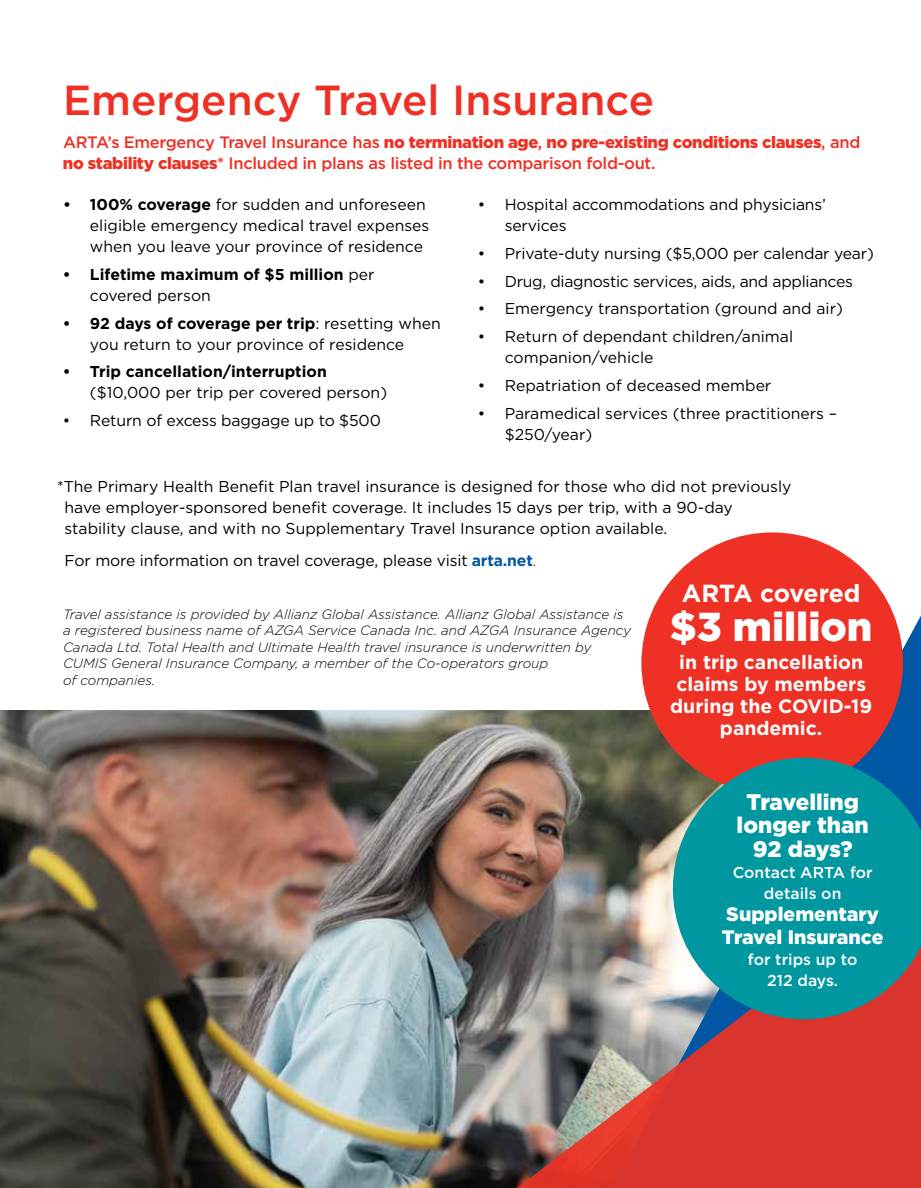
<style>
.page{position:relative;width:921px;height:1188px;background:#fff}
.page>*{position:absolute;margin:0;border:0;box-sizing:border-box;transform-origin:0 0}
.t1{font:500 42px "Gotham HTF";color:#ee3124}
.t2{font:900 40.35px "Gotham HTF";color:#fff}
.t3{font:700 24.75px "Gotham HTF";letter-spacing:-.015em;color:#fff}
.t4{font:900 22.5px/23.2px "Gotham HTF";color:#fff;text-align:center}
.t5{font:900 19.5px/22.5px "Gotham HTF";color:#fff}
.t6{font:700 19.35px/21.8px "Gotham HTF";color:#fff;text-align:center}
.t7{font:500 16.5px/21px "Gotham HTF";letter-spacing:-.02em;color:#ee3124}
.t8{font:15.75px/21px "Gotham HTF";color:#000}
.t9{font:700 15.75px/21px "Gotham HTF";color:#000}
.t10{font:15.75px "Gotham HTF";letter-spacing:-.02em;color:#000}
.t11{font:500 15.75px/21px "Gotham HTF";color:#fff;text-align:center}
.t12{font:italic 300 13.5px/16.5px "Gotham HTF";color:#000}
.s1{font-weight:900}
.s2{font-weight:700}
.s3{font-weight:400}
.s4{font-weight:700;color:#0058a4}
.s5{font-weight:300}
</style>
<div class="page">
<img style="left:0;top:710px;width:612px;height:478px">
<svg style="left:612px;top:616px;width:309px;height:263px"></svg>
<svg style="left:466px;top:879px;width:455px;height:309px;background:#b15f5a"></svg>
<div style="left:641px;top:532px;width:262px;height:262px;background:#ee3124;border-radius:50%"></div>
<svg style="left:673px;top:758px;width:248px;height:261px;background:#1c9099"></svg>
<h1 class="t1" style="left:63px;top:76px;width:593px">Emergency Travel Insurance</h1>
<p class="t7" style="left:63px;top:131px;width:799px">ARTA’s Emergency Travel Insurance has <span class="s1">no termination age</span>, <span class="s1">no pre-existing conditions clauses</span>, and <span class="s1">no stability clauses</span>* Included in plans as listed in the comparison fold-out.</p>
<p class="t8" style="left:90px;top:194px;width:341px;text-indent:-27px"><span class="s2">• 100% coverage</span> for sudden and unforeseen eligible emergency medical travel expenses when you leave your province of residence</p>
<p class="t9" style="left:90px;top:263px;width:286px;text-indent:-27px">• Lifetime maximum of $5 million <span class="s3">per covered person</span></p>
<p class="t8" style="left:90px;top:312px;width:352px;text-indent:-27px"><span class="s2">• 92 days of coverage per trip</span>: resetting when you return to your province of residence</p>
<p class="t9" style="left:63px;top:361px;width:265px">• Trip cancellation/interruption</p>
<p class="t8" style="left:90px;top:382px;width:299px">($10,000 per trip per covered person)</p>
<p class="t8" style="left:63px;top:410px;width:320px">• Return of excess baggage up to $500</p>
<p class="t8" style="left:505px;top:194px;width:323px;text-indent:-27px">• Hospital accommodations and physicians’ services</p>
<p class="t8" style="left:478px;top:242px;width:398px">• Private-duty nursing ($5,000 per calendar year)</p>
<p class="t10" style="left:478px;top:272px;width:377px">• Drug, diagnostic services, aids, and appliances</p>
<p class="t8" style="left:478px;top:298px;width:367px">• Emergency transportation (ground and air)</p>
<p class="t8" style="left:505px;top:326px;width:290px;text-indent:-27px">• Return of dependant children/animal companion/vehicle</p>
<p class="t8" style="left:478px;top:374px;width:295px">• Repatriation of deceased member</p>
<p class="t8" style="left:505px;top:402px;width:334px;text-indent:-27px">• Paramedical services (three practitioners – $250/year)</p>
<p class="t8" style="left:65px;top:475px;width:729px;text-indent:-8px">*The Primary Health Benefit Plan travel insurance is designed for those who did not previously have employer-sponsored benefit coverage. It includes 15 days per trip, with a 90-day stability clause, and with no Supplementary Travel Insurance option available.</p>
<p class="t8" style="left:65px;top:550px;width:473px">For more information on travel coverage, please visit <span class="s4">arta.net</span><span class="s5">.</span></p>
<p class="t12" style="left:63px;top:606px;width:570px">Travel assistance is provided by Allianz Global Assistance. Allianz Global Assistance is a registered business name of AZGA Service Canada Inc. and AZGA Insurance Agency Canada Ltd. Total Health and Ultimate Health travel insurance is underwritten by CUMIS General Insurance Company, a member of the Co-operators group<br>of companies.</p>
<h3 class="t3" style="left:682px;top:579px;width:180px">ARTA covered</h3>
<h2 class="t2" style="left:670px;top:603px;width:204px">$3 million</h2>
<p class="t6" style="left:670px;top:651px;width:203px">in trip cancellation claims by members during the COVID-19 pandemic.</p>
<h3 class="t4" style="left:737px;top:790px;width:134px">Travelling longer than<br>92 days?</h3>
<p class="t11" style="left:733px;top:861px;width:141px">Contact ARTA for details on</p>
<p class="t5" style="left:722px;top:903px;width:163px">Supplementary<br>Travel Insurance</p>
<p class="t11" style="left:748px;top:948px;width:111px">for trips up to<br>212 days.</p>
</div>
